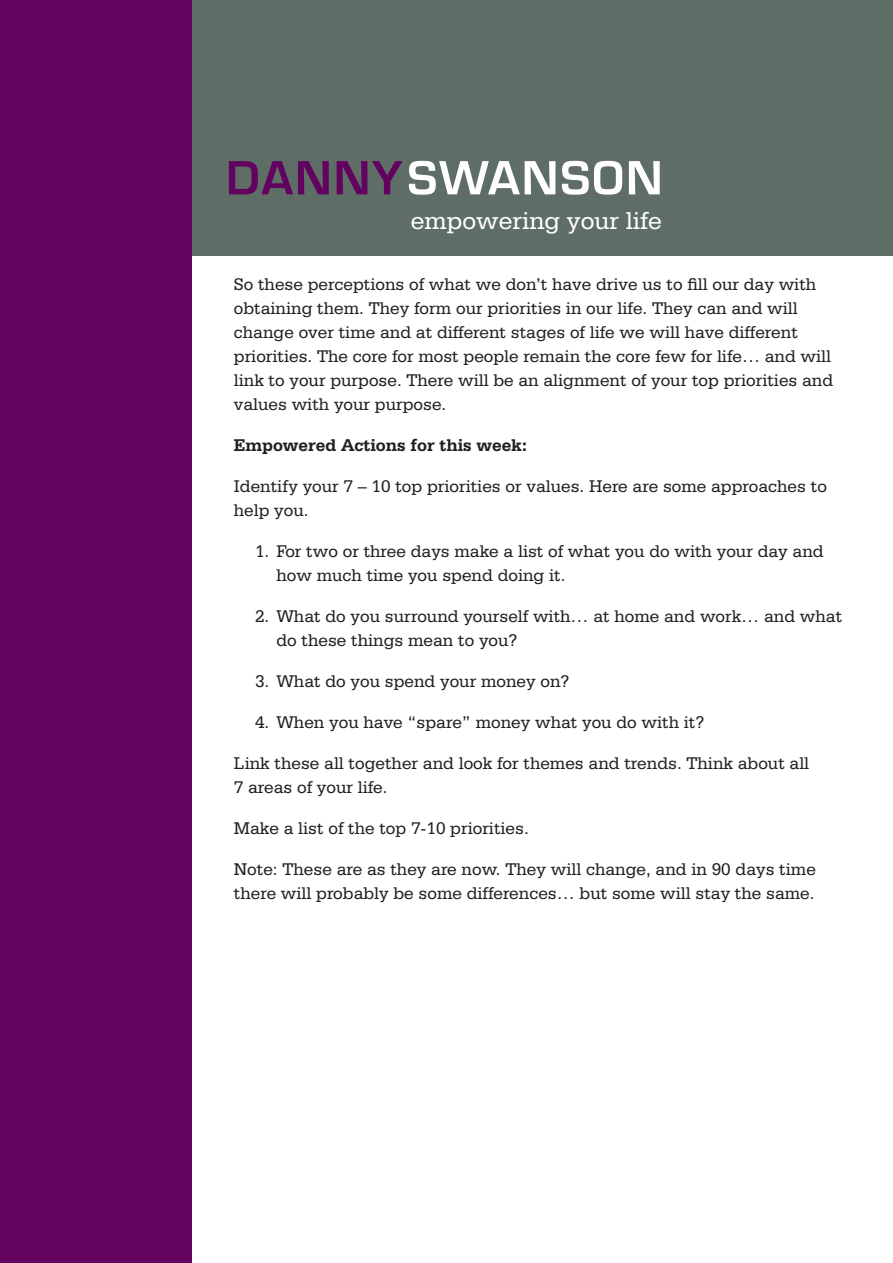
<style>
.page{position:relative;width:893px;height:1263px;background:#fff}
.page>*{position:absolute;margin:0;border:0;box-sizing:border-box;transform-origin:0 0}
.t1{font:25.95px "Serifa BT";color:#fff}
.t2{font:18px/24px "Serifa BT";color:#231f20}
.t3{font:700 18px "Serifa BT";color:#231f20}
</style>
<div class="page">
<div style="left:0;top:0;width:893px;height:255px;background:#5e6e66"></div>
<svg style="left:229px;top:161px;width:100px;height:33px"></svg>
<svg style="left:337px;top:161px;width:66px;height:33px"></svg>
<svg style="left:409px;top:161px;width:146px;height:34px"></svg>
<svg style="left:562px;top:161px;width:60px;height:34px"></svg>
<svg style="left:629px;top:161px;width:31px;height:33px"></svg>
<div style="left:0;top:0;width:191px;height:1263px;background:#620360"></div>
<h1 class="t1" style="left:411px;top:205px;width:252px">empowering your life</h1>
<p class="t2" style="left:234px;top:274px;width:601px">So these perceptions of what we don’t have drive us to fill our day with obtaining them. They form our priorities in our life. They can and will change over time and at different stages of life we will have different priorities. The core for most people remain the core few for life… and will link to your purpose. There will be an alignment of your top priorities and values with your purpose.</p>
<p class="t3" style="left:234px;top:438px;width:295px">Empowered Actions for this week:</p>
<p class="t2" style="left:234px;top:476px;width:594px">Identify your 7 – 10 top priorities or values. Here are some approaches to help you.</p>
<p class="t2" style="left:276px;top:541px;width:549px;text-indent:-21px">1. For two or three days make a list of what you do with your day and how much time you spend doing it.</p>
<p class="t2" style="left:276px;top:606px;width:567px;text-indent:-21px">2. What do you surround yourself with… at home and work… and what do these things mean to you?</p>
<p class="t2" style="left:255px;top:671px;width:316px">3. What do you spend your money on?</p>
<p class="t2" style="left:255px;top:712px;width:451px">4. When you have “spare” money what you do with it?</p>
<p class="t2" style="left:234px;top:753px;width:577px">Link these all together and look for themes and trends. Think about all<br>7 areas of your life.</p>
<p class="t2" style="left:234px;top:818px;width:296px">Make a list of the top 7-10 priorities.</p>
<p class="t2" style="left:234px;top:859px;width:583px">Note: These are as they are now. They will change, and in 90 days time there will probably be some differences… but some will stay the same.</p>
</div>
